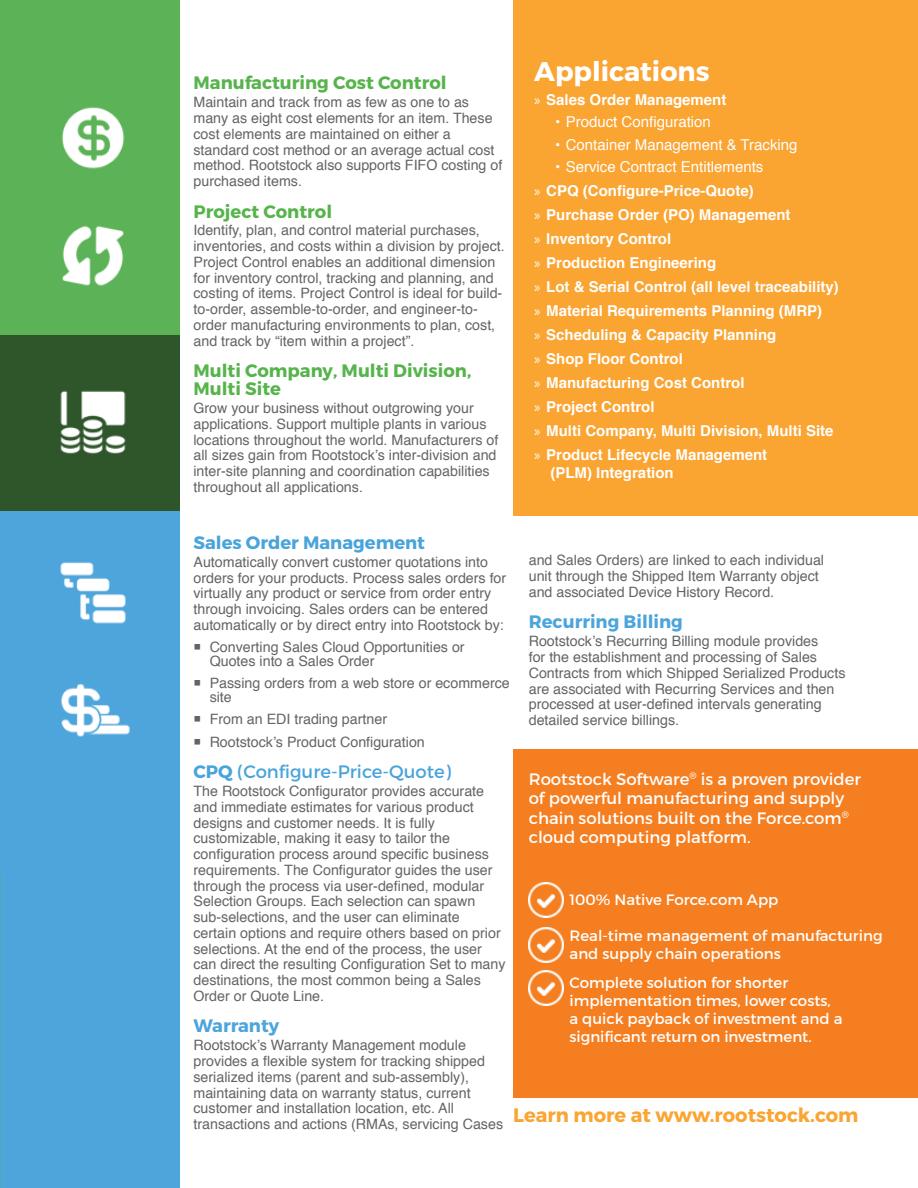
<style>
.page{position:relative;width:918px;height:1188px;background:#fff}
.page>*{position:absolute;margin:0;border:0;box-sizing:border-box;transform-origin:0 0}
.t1{font:700 27px "Montserrat";color:#fff}
.t2{font:700 19.5px "Montserrat";color:#faa432}
.t3{font:700 18px/18px "Montserrat";color:#57b44c}
.t4{font:18px "Montserrat";color:#48a4db}
.t5{font:700 18px "Montserrat";color:#4da5dc}
.t6{font:700 18px "Montserrat";color:#48a4db}
.t7{font:16.5px/19.5px "Montserrat";color:#fff}
.t8{font:700 15px/24px "Helvetica";color:#fff}
.t9{font:15px/18px "Montserrat";color:#fff}
.t10{font:15px "Helvetica";color:#fff}
.t11{font:14.25px/15.8px "Helvetica";color:#636466}
.s1{font-family:"Myriad Pro";font-weight:400}
.s2{font-weight:400}
.s3{font-weight:700}
</style>
<div class="page">
<div style="left:513px;top:749px;width:405px;height:349px;background:#f57e20"></div>
<div style="left:0;top:511px;width:180px;height:677px;background:#4da5dc"></div>
<div style="left:0;top:0;width:180px;height:367px;background:#5cb256"></div>
<div style="left:0;top:335px;width:180px;height:176px;background:#2e562a"></div>
<img style="left:62px;top:225px;width:62px;height:61px">
<img style="left:62px;top:107px;width:63px;height:62px">
<img style="left:60px;top:562px;width:66px;height:62px">
<img style="left:60px;top:390px;width:66px;height:64px">
<img style="left:60px;top:684px;width:70px;height:53px">
<div style="left:513px;top:0;width:405px;height:516px;background:#faa432"></div>
<img style="left:529px;top:883px;width:34px;height:34px">
<img style="left:529px;top:928px;width:34px;height:34px">
<img style="left:529px;top:971px;width:34px;height:35px">
<p class="t3" style="left:194px;top:74px;width:255px">Manufacturing Cost Control</p>
<p class="t11" style="left:194px;top:95px;width:310px">Maintain and track from as few as one to as many as eight cost elements for an item. These cost elements are maintained on either a standard cost method or an average actual cost method. Rootstock also supports FIFO costing of purchased items.</p>
<p class="t3" style="left:194px;top:202px;width:140px">Project Control</p>
<p class="t11" style="left:194px;top:223px;width:313px">Identify, plan, and control material purchases, inventories, and costs within a division by project.<br>Project Control enables an additional dimension for inventory control, tracking and planning, and costing of items. Project Control is ideal for build&shy;to-order, assemble-to-order, and engineer-to&shy;order manufacturing environments to plan, cost, and track by “item within a project”.</p>
<p class="t3" style="left:194px;top:362px;width:279px">Multi Company, Multi Division,<br>Multi Site</p>
<p class="t11" style="left:194px;top:401px;width:306px">Grow your business without outgrowing your applications. Support multiple plants in various locations throughout the world. Manufacturers of all sizes gain from Rootstock’s inter-division and inter-site planning and coordination capabilities throughout all applications.</p>
<h1 class="t1" style="left:534px;top:55px;width:177px">Applications</h1>
<p class="t8" style="left:534px;top:88px;width:194px"><span class="s1">»</span> Sales Order Management</p>
<p class="t10" style="left:555px;top:111px;width:157px">• Product Configuration</p>
<p class="t10" style="left:555px;top:133px;width:244px">• Container Management &amp; Tracking</p>
<p class="t8" style="left:534px;top:155px;width:306px;text-indent:21px"><span class="s2">• Service Contract Entitlements<br></span><span class="s1">»</span> CPQ (Configure-Price-Quote)<br><span class="s1">»</span> Purchase Order (PO) Management<br><span class="s1">»</span> Inventory Control<br><span class="s1">»</span> Production Engineering<br><span class="s1">»</span> Lot &amp; Serial Control (all level traceability) <span class="s1">»</span> Material Requirements Planning (MRP)<br><span class="s1">»</span> Scheduling &amp; Capacity Planning<br><span class="s1">»</span> Shop Floor Control<br><span class="s1">»</span> Manufacturing Cost Control<br><span class="s1">»</span> Project Control<br><span class="s1">»</span> Multi Company, Multi Division, Multi Site <span class="s1">»</span> Product Lifecycle Management</p>
<p class="t8" style="left:550px;top:461px;width:125px">(PLM) Integration</p>
<p class="t6" style="left:194px;top:531px;width:233px">Sales Order Management</p>
<p class="t11" style="left:194px;top:554px;width:314px">Automatically convert customer quotations into orders for your products. Process sales orders for virtually any product or service from order entry through invoicing. Sales orders can be entered automatically or by direct entry into Rootstock by:</p>
<p class="t11" style="left:210px;top:641px;width:257px;line-height:13.5px">Converting Sales Cloud Opportunities or<br>Quotes into a Sales Order</p>
<p class="t11" style="left:210px;top:677px;width:302px;line-height:13.5px">Passing orders from a web store or ecommerce site</p>
<p class="t11" style="left:210px;top:708px;width:217px;line-height:22.5px">From an EDI trading partner<br>Rootstock’s Product Configuration</p>
<p class="t4" style="left:194px;top:761px;width:259px"><span class="s3">CPQ</span> (Configure-Price-Quote)</p>
<p class="t11" style="left:194px;top:784px;width:314px">The Rootstock Configurator provides accurate and immediate estimates for various product designs and customer needs. It is fully customizable, making it easy to tailor the configuration process around specific business requirements. The Configurator guides the user through the process via user-defined, modular Selection Groups. Each selection can spawn sub-selections, and the user can eliminate certain options and require others based on prior selections. At the end of the process, the user can direct the resulting Configuration Set to many destinations, the most common being a Sales Order or Quote Line.</p>
<p class="t5" style="left:194px;top:1015px;width:87px">Warranty</p>
<p class="t11" style="left:194px;top:1038px;width:311px">Rootstock’s Warranty Management module provides a flexible system for tracking shipped serialized items (parent and sub-assembly), maintaining data on warranty status, current customer and installation location, etc. All transactions and actions (RMAs, servicing Cases</p>
<p class="t11" style="left:529px;top:553px;width:297px">and Sales Orders) are linked to each individual unit through the Shipped Item Warranty object and associated Device History Record.</p>
<p class="t5" style="left:529px;top:611px;width:156px">Recurring Billing</p>
<p class="t11" style="left:529px;top:634px;width:318px">Rootstock’s Recurring Billing module provides<br>for the establishment and processing of Sales Contracts from which Shipped Serialized Products are associated with Recurring Services and then processed at user-defined intervals generating detailed service billings.</p>
<p class="t7" style="left:529px;top:769px;width:334px">Rootstock Software<sup>®</sup> is a proven provider of powerful manufacturing and supply chain solutions built on the Force.com<sup>® </sup>cloud computing platform.</p>
<p class="t9" style="left:569px;top:890px;width:210px">100% Native Force.com App</p>
<p class="t9" style="left:570px;top:927px;width:315px">Real-time management of manufacturing and supply chain operations</p>
<p class="t9" style="left:569px;top:974px;width:274px">Complete solution for shorter implementation times, lower costs, a quick payback of investment and a significant return on investment.</p>
<h2 class="t2" style="left:513px;top:1103px;width:347px">Learn more at www.rootstock.com</h2>
</div>
